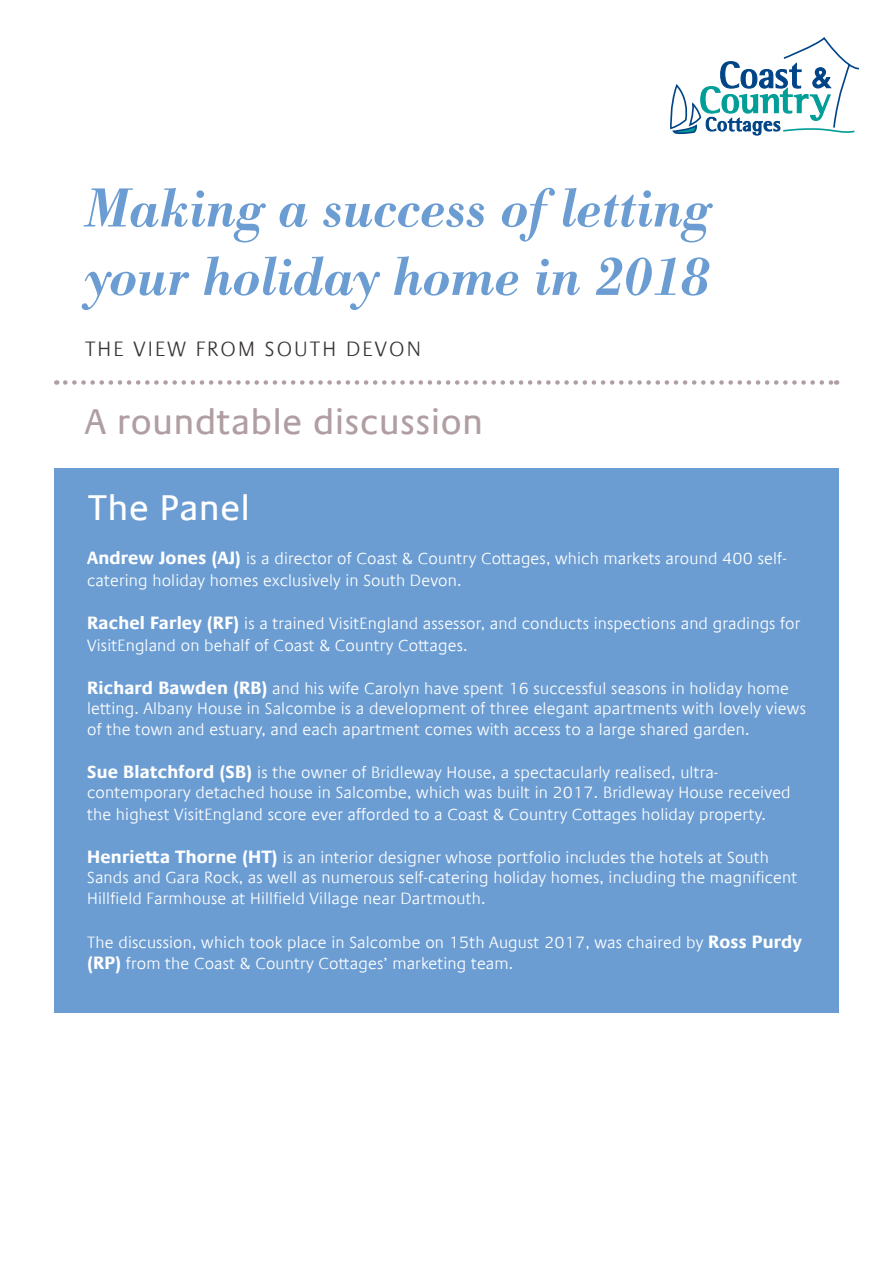
<style>
.page{position:relative;width:893px;height:1263px;background:#fff}
.page>*{position:absolute;margin:0;border:0;box-sizing:border-box;transform-origin:0 0}
.t1{font:57px/68.4px "Bodoni Ant Dem Bol Ita";color:#6b9dd3}
.t2{font:36px "Praxis Com";letter-spacing:.02em;color:#b09ea2}
.t3{font:36px "Praxis Com";letter-spacing:.02em;color:#fff}
.t4{font:300 21px "Praxis Com";letter-spacing:.1em;color:#393535}
.t5{font:300 16.5px/21.6px "Praxis Com";letter-spacing:.01em;color:#fff}
.s1{font-weight:700;font-size:18px}
</style>
<div class="page">
<div style="left:54px;top:468px;width:785px;height:545px;background:#6b9dd3"></div>
<svg style="left:65px;top:380px;width:772px;height:5px"></svg>
<svg style="left:670px;top:38px;width:189px;height:98px"></svg>
<h1 class="t1" style="left:85px;top:175px;width:628px">Making a success of letting your holiday home in 2018</h1>
<p class="t4" style="left:85px;top:337px;width:337px">THE VIEW FROM SOUTH DEVON</p>
<h2 class="t2" style="left:85px;top:401px;width:400px">A roundtable discussion</h2>
<h2 class="t3" style="left:88px;top:486px;width:163px">The Panel</h2>
<p class="t5" style="left:87px;top:548px;width:701px"><span class="s1">Andrew Jones (AJ)</span> is a director of Coast &amp; Country Cottages, which markets around 400 self&shy;catering holiday homes exclusively in South Devon.</p>
<p class="t5" style="left:87px;top:613px;width:715px"><span class="s1">Rachel Farley (RF)</span> is a trained VisitEngland assessor, and conducts inspections and gradings for<br>VisitEngland on behalf of Coast &amp; Country Cottages.</p>
<p class="t5" style="left:87px;top:678px;width:720px;line-height:19.8px"><span class="s1">Richard Bawden (RB)</span> and his wife Carolyn have spent 16 successful seasons in holiday home letting. Albany House in Salcombe is a development of three elegant apartments with lovely views</p>
<p class="t5" style="left:87px;top:719px;width:664px">of the town and estuary, and each apartment comes with access to a large shared garden.</p>
<p class="t5" style="left:87px;top:763px;width:705px;line-height:19.8px"><span class="s1">Sue Blatchford (SB)</span> is the owner of Bridleway House, a spectacularly realised, ultra&shy;contemporary detached house in Salcombe, which was built in 2017. Bridleway House received</p>
<p class="t5" style="left:87px;top:804px;width:680px">the highest VisitEngland score ever afforded to a Coast &amp; Country Cottages holiday property.</p>
<p class="t5" style="left:87px;top:848px;width:712px;line-height:19.8px"><span class="s1">Henrietta Thorne (HT)</span> is an interior designer whose portfolio includes the hotels at South<br>Sands and Gara Rock, as well as numerous self-catering holiday homes, including the magnificent</p>
<p class="t5" style="left:87px;top:888px;width:400px">Hillfield Farmhouse at Hillfield Village near Dartmouth.</p>
<p class="t5" style="left:87px;top:931px;width:716px">The discussion, which took place in Salcombe on 15th August 2017, was chaired by <span class="s1">Ross Purdy (RP)</span> from the Coast &amp; Country Cottages’ marketing team.</p>
</div>
